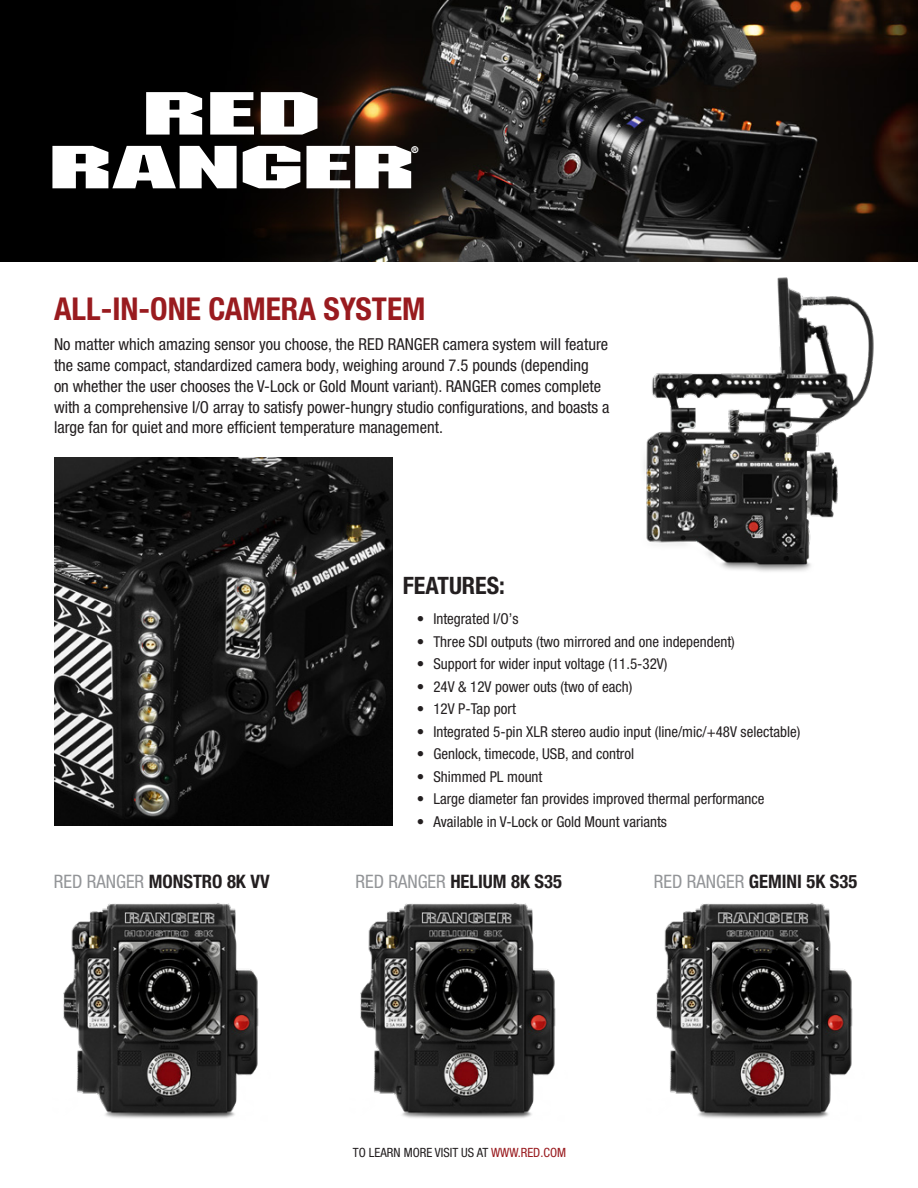
<style>
.page{position:relative;width:918px;height:1188px;background:#fff}
.page>*{position:absolute;margin:0;border:0;box-sizing:border-box;transform-origin:0 0}
.t1{font:700 condensed 31.5px "Helvetica Neue LT Pro";color:#991b1f}
.t2{font:700 condensed 24px "Helvetica Neue LT Pro";color:#231f20}
.t3{font:700 condensed 18.6px "Helvetica Neue LT Pro";color:#231f20}
.t4{font:condensed 16.5px/20.7px "Helvetica Neue LT Pro";color:#231f20}
.t5{font:condensed 15px "Helvetica Neue LT Pro";color:#231f20}
.t6{font:condensed 12.75px "Helvetica Neue LT Pro";color:#231f20}
.t7{font:700 condensed 9.45px "Helvetica Neue LT Pro";color:#fff}
.s1{font-weight:400;color:#939598}
.s2{color:#991b1f}
</style>
<div class="page">
<img style="left:644px;top:277px;width:230px;height:295px">
<img style="left:54px;top:458px;width:338px;height:368px">
<img style="left:63px;top:903px;width:196px;height:216px">
<img style="left:360px;top:903px;width:196px;height:216px">
<img style="left:656px;top:903px;width:197px;height:216px">
<img style="left:0;top:0;width:918px;height:261px">
<svg style="left:146px;top:92px;width:56px;height:43px"></svg>
<svg style="left:210px;top:92px;width:44px;height:43px"></svg>
<svg style="left:261px;top:92px;width:56px;height:43px"></svg>
<svg style="left:52px;top:146px;width:185px;height:42px"></svg>
<svg style="left:243px;top:146px;width:57px;height:42px"></svg>
<svg style="left:306px;top:146px;width:105px;height:42px"></svg>
<p class="t7" style="left:411px;top:144px;width:9px">®</p>
<h1 class="t1" style="left:54px;top:290px;width:373px">ALL-IN-ONE CAMERA SYSTEM</h1>
<p class="t4" style="left:54px;top:334px;width:557px">No matter which amazing sensor you choose, the RED RANGER camera system will feature the same compact, standardized camera body, weighing around 7.5 pounds (depending<br>on whether the user chooses the V-Lock or Gold Mount variant). RANGER comes complete with a comprehensive I/O array to satisfy power-hungry studio configurations, and boasts a large fan for quiet and more efficient temperature management.</p>
<h2 class="t2" style="left:403px;top:572px;width:104px">FEATURES:</h2>
<p class="t5" style="left:417px;top:610px;width:103px">• Integrated I/O’s</p>
<p class="t5" style="left:417px;top:633px;width:319px">• Three SDI outputs (two mirrored and one independent)</p>
<p class="t5" style="left:417px;top:655px;width:252px">• Support for wider input voltage (11.5-32V)</p>
<p class="t5" style="left:417px;top:678px;width:217px">• 24V &amp; 12V power outs (two of each)</p>
<p class="t5" style="left:417px;top:700px;width:101px">• 12V P-Tap port</p>
<p class="t5" style="left:417px;top:723px;width:385px">• Integrated 5-pin XLR stereo audio input (line/mic/+48V selectable)</p>
<p class="t5" style="left:417px;top:745px;width:219px">• Genlock, timecode, USB, and control</p>
<p class="t5" style="left:417px;top:768px;width:127px">• Shimmed PL mount</p>
<p class="t5" style="left:417px;top:790px;width:349px">• Large diameter fan provides improved thermal performance</p>
<p class="t5" style="left:417px;top:813px;width:252px">• Available in V-Lock or Gold Mount variants</p>
<p class="t3" style="left:54px;top:870px;width:217px"><span class="s1">RED RANGER</span> MONSTRO 8K VV</p>
<p class="t3" style="left:355px;top:870px;width:208px"><span class="s1">RED RANGER</span> HELIUM 8K S35</p>
<p class="t3" style="left:654px;top:870px;width:205px"><span class="s1">RED RANGER</span> GEMINI 5K S35</p>
<p class="t6" style="left:353px;top:1145px;width:215px">TO LEARN MORE VISIT US AT <span class="s2">WWW.RED.COM</span></p>
</div>
